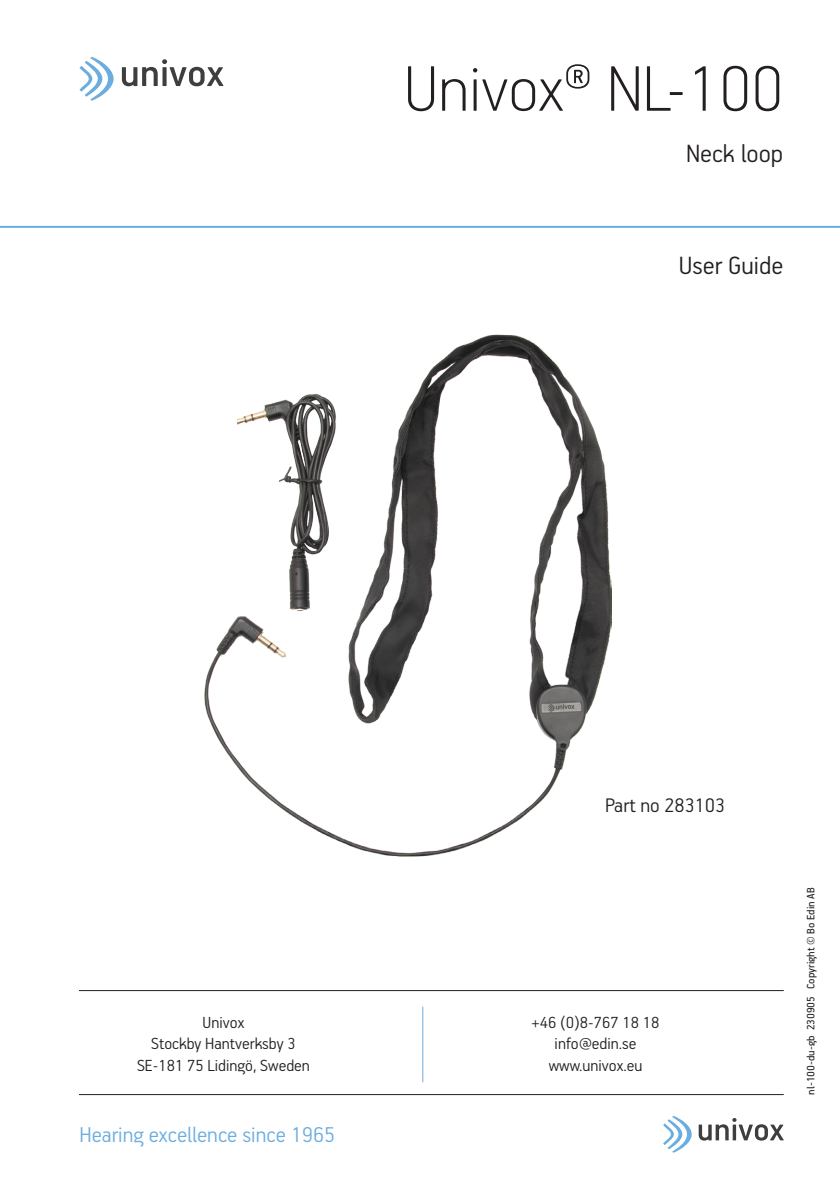
<style>
.page{position:relative;width:840px;height:1191px;background:#fff}
.page>*{position:absolute;margin:0;border:0;box-sizing:border-box;transform-origin:0 0}
.Rubrik_sid_1_36_p{font:100 72px "PF Handbook Pro";color:#231f20}
.Rubrik_sid_1_under_m{font:300 28px "PF Handbook Pro";color:#231f20}
.t1{font:300 24px "PF Handbook Pro";color:#6caddf}
.Brödtext{font:300 22px "PF Handbook Pro";color:#231f20}
.t2{font:300 18px/21.6px "PF Handbook Pro";color:#231f20;text-align:center}
.Dokument_länktext{font:12px "PF Handbook Pro";color:#231f20}
.s1{font-weight:300}
</style>
<div class="page">
<hr style="left:0;top:226px;width:839px;height:2px;background:#6caddf">
<hr style="left:79px;top:1094px;width:704px;height:1px;background:#231f20">
<hr style="left:79px;top:990px;width:704px;height:1px;background:#231f20">
<hr style="left:422px;top:1006px;width:1px;height:76px;background:#6caddf">
<svg style="left:122px;top:59px;width:101px;height:27px"></svg>
<svg style="left:79px;top:57px;width:34px;height:44px"></svg>
<svg style="left:698px;top:1118px;width:85px;height:22px"></svg>
<svg style="left:663px;top:1116px;width:28px;height:36px"></svg>
<img style="left:204px;top:334px;width:407px;height:522px">
<p class="Rubrik_sid_1_36_p" style="left:403px;top:45px;width:381px">Univox<span class="s1">®</span> NL-100</p>
<p class="Rubrik_sid_1_under_m" style="left:685px;top:137px;width:99px">Neck loop</p>
<h2 class="Rubrik_sid_1_under_m" style="left:678px;top:248px;width:106px">User Guide</h2>
<p class="Brödtext" style="left:604px;top:791px;width:122px">Part no 283103</p>
<p class="t2" style="left:137px;top:1010px;width:174px">Univox<br>Stockby Hantverksby 3<br>SE-181 75 Lidingö, Sweden</p>
<p class="t2" style="left:531px;top:1010px;width:129px">+46 (0)8-767 18 18 info@edin.se www.univox.eu</p>
<h3 class="t1" style="left:79px;top:1120px;width:257px">Hearing excellence since 1965</h3>
<p class="Dokument_länktext" style="left:803px;top:1094px;width:208px;rotate:-90deg">nl-100-du-gb 230905 Copyright © Bo Edin AB</p>
</div>
